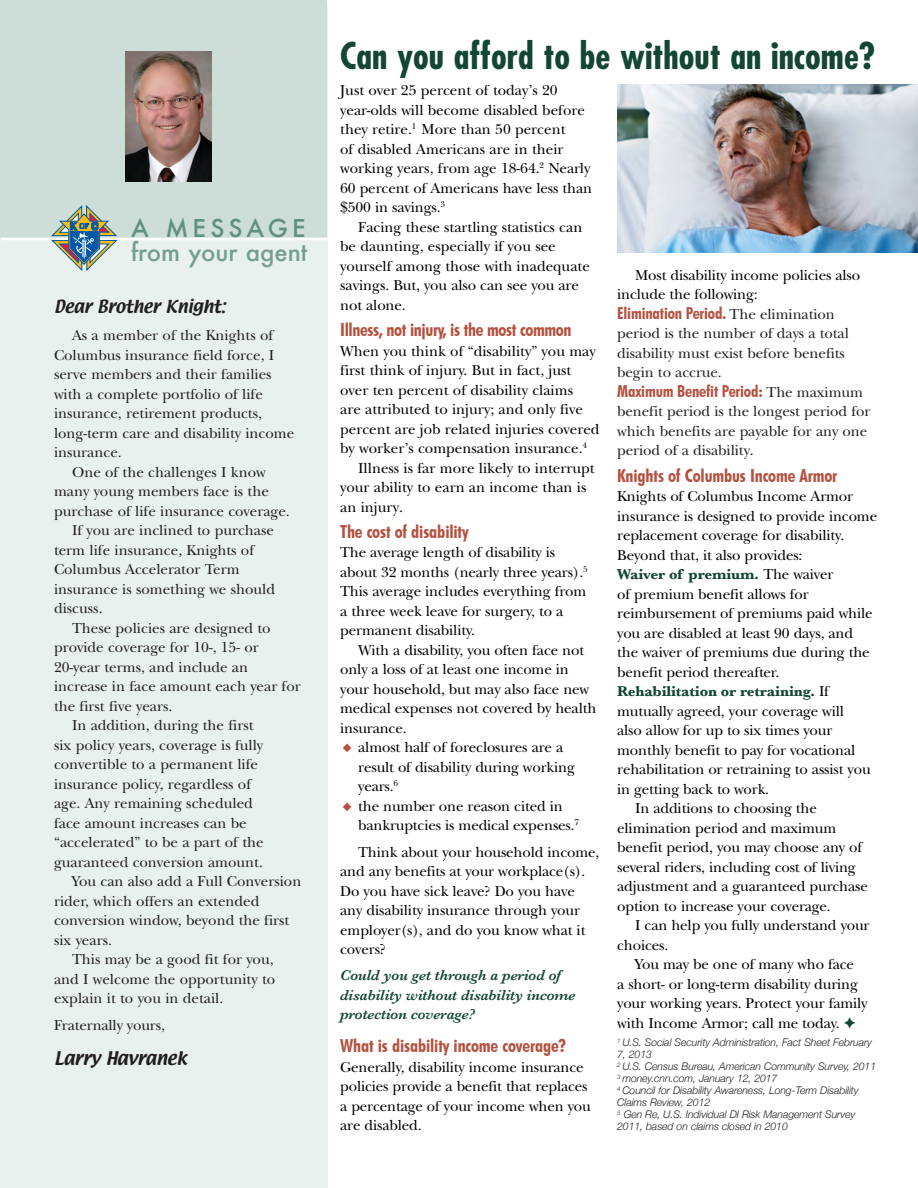
<style>
.page{position:relative;width:918px;height:1188px;background:#fff}
.page>*{position:absolute;margin:0;border:0;box-sizing:border-box;transform-origin:0 0}
.t1{font:700 condensed 36px "Futura";color:#144634}
.t2{font:500 24px "Futura";color:#769e90}
.t3{font:500 24px "Futura";letter-spacing:.175em;color:#619080}
.t4{font:700 condensed 18px "Futura BT";letter-spacing:-.01em;color:#b45240}
.t5{font:700 condensed 16.5px "Futura BT";letter-spacing:-.01em;color:#b45240}
.t6{font:16.5px "Textile";letter-spacing:-.01em;color:#231f20}
.t7{font:15.75px "Textile";letter-spacing:-.01em;color:#231f20}
.t8{font:15px/19.5px "New Baskerville";letter-spacing:-.01em;color:#000}
.t9{font:15px/19.5px "New Baskerville";color:#231f20}
.t10{font:italic 600 15px/19.5px "Baskerville";letter-spacing:-.01em;color:#144634}
.t11{font:700 15px "Baskerville";letter-spacing:-.01em;color:#144634}
.t12{font:italic 300 10.5px/12px "Helvetica Neue";letter-spacing:-.01em;color:#231f20}
.s1{color:#b45240}
.s2{font-family:"New Baskerville";font-weight:400;font-stretch:normal;font-size:15px;color:#231f20}
.s3{color:#000}
.s4{font-family:"New Baskerville";font-weight:400;color:#000}
.s5{color:#144634}
</style>
<div class="page">
<div style="left:0;top:8px;width:328px;height:1180px;background:#e8f1ee"></div>
<div style="left:0;top:0;width:327px;height:241px;background:#ccded7"></div>
<hr style="left:0;top:238px;width:329px;height:3px;background:#fff">
<svg style="left:49px;top:205px;width:68px;height:66px"></svg>
<img style="left:617px;top:84px;width:301px;height:169px">
<img style="left:125px;top:51px;width:87px;height:130px">
<h2 class="t3" style="left:131px;top:212px;width:176px">A MESSAGE</h2>
<h2 class="t2" style="left:131px;top:236px;width:178px">from your agent</h2>
<p class="t7" style="left:54px;top:295px;width:173px">Dear Brother Knight:</p>
<p class="t9" style="left:72px;top:326px;width:203px">As a member of the Knights of</p>
<p class="t9" style="left:54px;top:345px;width:222px">Columbus insurance field force, I</p>
<p class="t9" style="left:54px;top:365px;width:219px">serve members and their families</p>
<p class="t9" style="left:54px;top:384px;width:210px">with a complete portfolio of life</p>
<p class="t9" style="left:54px;top:404px;width:210px">insurance, retirement products,</p>
<p class="t9" style="left:54px;top:423px;width:242px">long-term care and disability income</p>
<p class="t9" style="left:54px;top:443px;width:69px">insurance.</p>
<p class="t9" style="left:72px;top:462px;width:195px">One of the challenges I know</p>
<p class="t9" style="left:54px;top:482px;width:216px">many young members face is the</p>
<p class="t9" style="left:54px;top:501px;width:237px">purchase of life insurance coverage.</p>
<p class="t9" style="left:72px;top:521px;width:204px">If you are inclined to purchase</p>
<p class="t9" style="left:54px;top:540px;width:202px">term life insurance, Knights of</p>
<p class="t9" style="left:54px;top:560px;width:187px">Columbus Accelerator Term</p>
<p class="t9" style="left:54px;top:579px;width:223px">insurance is something we should</p>
<p class="t9" style="left:54px;top:599px;width:50px">discuss.</p>
<p class="t9" style="left:72px;top:618px;width:200px">These policies are designed to</p>
<p class="t9" style="left:54px;top:638px;width:206px">provide coverage for 10-, 15- or</p>
<p class="t9" style="left:54px;top:657px;width:196px">20-year terms, and include an</p>
<p class="t9" style="left:54px;top:677px;width:248px">increase in face amount each year for</p>
<p class="t9" style="left:54px;top:696px;width:120px">the first five years.</p>
<p class="t9" style="left:72px;top:716px;width:183px">In addition, during the first</p>
<p class="t9" style="left:54px;top:735px;width:211px">six policy years, coverage is fully</p>
<p class="t9" style="left:54px;top:755px;width:206px">convertible to a permanent life</p>
<p class="t9" style="left:54px;top:774px;width:199px">insurance policy, regardless of</p>
<p class="t9" style="left:54px;top:794px;width:200px">age. Any remaining scheduled</p>
<p class="t9" style="left:54px;top:813px;width:194px">face amount increases can be</p>
<p class="t9" style="left:54px;top:833px;width:211px">“accelerated” to be a part of the</p>
<p class="t9" style="left:54px;top:852px;width:210px">guaranteed conversion amount.</p>
<p class="t9" style="left:72px;top:872px;width:231px">You can also add a Full Conversion</p>
<p class="t9" style="left:54px;top:891px;width:207px">rider, which offers an extended</p>
<p class="t9" style="left:54px;top:911px;width:237px">conversion window, beyond the first</p>
<p class="t9" style="left:54px;top:930px;width:59px">six years.</p>
<p class="t9" style="left:72px;top:950px;width:203px">This may be a good fit for you,</p>
<p class="t9" style="left:54px;top:969px;width:223px">and I welcome the opportunity to</p>
<p class="t9" style="left:54px;top:989px;width:171px">explain it to you in detail.</p>
<p class="t9" style="left:54px;top:1015px;width:112px">Fraternally yours,</p>
<p class="t6" style="left:54px;top:1046px;width:134px">Larry Havranek</p>
<h1 class="t1" style="left:340px;top:33px;width:537px">Can you afford to be without an income?</h1>
<p class="t8" style="left:340px;top:81px;width:254px">Just over 25 percent of today’s 20 year-olds will become disabled before they retire.<sup>1</sup> More than 50 percent<br>of disabled Americans are in their working years, from age 18-64.<sup>2</sup> Nearly 60 percent of Americans have less than $500 in savings.<sup>3</sup></p>
<p class="t8" style="left:340px;top:217px;width:251px;text-indent:18px">Facing these startling statistics can be daunting, especially if you see yourself among those with inadequate savings. But, you also can see you are not alone.</p>
<p class="t4" style="left:340px;top:319px;width:233px">Illness, not injury, is the most common</p>
<p class="t8" style="left:340px;top:341px;width:257px">When you think of “disability” you may</p>
<p class="t8" style="left:340px;top:361px;width:233px">first think of injury. But in fact, just</p>
<p class="t8" style="left:340px;top:380px;width:234px">over ten percent of disability claims</p>
<p class="t8" style="left:340px;top:400px;width:244px">are attributed to injury; and only five</p>
<p class="t8" style="left:340px;top:419px;width:261px">percent are job related injuries covered</p>
<p class="t8" style="left:340px;top:439px;width:248px">by worker’s compensation insurance.<sup>4</sup></p>
<p class="t8" style="left:358px;top:458px;width:238px">Illness is far more likely to interrupt</p>
<p class="t8" style="left:340px;top:478px;width:248px">your ability to earn an income than is</p>
<p class="t8" style="left:340px;top:497px;width:64px">an injury.</p>
<p class="t4" style="left:340px;top:521px;width:130px">The cost of disability</p>
<p class="t8" style="left:340px;top:543px;width:249px">The average length of disability is about 32 months (nearly three years).<sup>5<br></sup>This average includes everything from a three week leave for surgery, to a permanent disability.</p>
<p class="t8" style="left:340px;top:640px;width:258px;text-indent:18px">With a disability, you often face not only a loss of at least one income in your household, but may also face new medical expenses not covered by health insurance.</p>
<p class="t8" style="left:358px;top:738px;width:218px;text-indent:-16px"><span class="s1">◆</span> almost half of foreclosures are a result of disability during working years.<sup>6</sup></p>
<p class="t8" style="left:358px;top:796px;width:222px;text-indent:-16px"><span class="s1">◆</span> the number one reason cited in bankruptcies is medical expenses.<sup>7</sup></p>
<p class="t8" style="left:340px;top:842px;width:261px;text-indent:18px">Think about your household income, and any benefits at your workplace(s).<br>Do you have sick leave? Do you have any disability insurance through your employer(s), and do you know what it covers?</p>
<p class="t10" style="left:340px;top:966px;width:237px">Could you get through a period of disability without disability income protection coverage?</p>
<p class="t4" style="left:340px;top:1035px;width:228px">What is disability income coverage?</p>
<p class="t8" style="left:340px;top:1057px;width:252px">Generally, disability income insurance policies provide a benefit that replaces a percentage of your income when you are disabled.</p>
<p class="t8" style="left:617px;top:265px;width:244px;text-indent:18px">Most disability income policies also include the following:</p>
<p class="t5" style="left:617px;top:303px;width:219px">Elimination Period. <span class="s2">The elimination</span></p>
<p class="t9" style="left:617px;top:324px;width:233px">period is the number of days a total disability must exist before benefits begin to accrue.</p>
<p class="t5" style="left:617px;top:381px;width:247px">Maximum Benefit Period: <span class="s2">The maximum</span></p>
<p class="t9" style="left:617px;top:402px;width:255px">benefit period is the longest period for which benefits are payable for any one period of a disability<span class="s3">.</span></p>
<p class="t4" style="left:617px;top:464px;width:222px">Knights of Columbus Income Armor</p>
<p class="t8" style="left:617px;top:487px;width:261px">Knights of Columbus Income Armor insurance is designed to provide income replacement coverage for disability.<br>Beyond that, it also provides:</p>
<p class="t11" style="left:617px;top:565px;width:218px">Waiver of premium. <span class="s4">The waiver</span></p>
<p class="t8" style="left:617px;top:584px;width:257px">of premium benefit allows for reimbursement of premiums paid while you are disabled at least 90 days, and the waiver of premiums due during the benefit period thereafter.</p>
<p class="t11" style="left:617px;top:682px;width:213px">Rehabilitation or retraining. <span class="s4">If</span></p>
<p class="t8" style="left:617px;top:701px;width:228px">mutually agreed, your coverage will</p>
<p class="t8" style="left:617px;top:721px;width:217px">also allow for up to six times your</p>
<p class="t8" style="left:617px;top:740px;width:240px">monthly benefit to pay for vocational</p>
<p class="t8" style="left:617px;top:760px;width:255px">rehabilitation or retraining to assist you</p>
<p class="t8" style="left:617px;top:779px;width:154px">in getting back to work.</p>
<p class="t8" style="left:635px;top:799px;width:183px">In additions to choosing the</p>
<p class="t8" style="left:617px;top:818px;width:221px">elimination period and maximum</p>
<p class="t8" style="left:617px;top:838px;width:247px">benefit period, you may choose any of</p>
<p class="t8" style="left:617px;top:857px;width:240px">several riders, including cost of living</p>
<p class="t8" style="left:617px;top:877px;width:252px">adjustment and a guaranteed purchase</p>
<p class="t8" style="left:617px;top:896px;width:215px">option to increase your coverage.</p>
<p class="t8" style="left:635px;top:916px;width:236px">I can help you fully understand your</p>
<p class="t8" style="left:617px;top:935px;width:53px">choices.</p>
<p class="t8" style="left:635px;top:955px;width:220px">You may be one of many who face</p>
<p class="t8" style="left:617px;top:974px;width:242px">a short- or long-term disability during</p>
<p class="t8" style="left:617px;top:994px;width:252px">your working years. Protect your family</p>
<p class="t8" style="left:617px;top:1013px;width:240px">with Income Armor; call me today. <span class="s5">✦</span></p>
<p class="t12" style="left:617px;top:1036px;width:261px"><sup>1</sup> U.S. Social Security Administration, Fact Sheet February 7, 2013<br><sup>2</sup> U.S. Census Bureau, American Community Survey, 2011<br><sup>3</sup> money.cnn.com, January 12, 2017<br><sup>4</sup> Council for Disability Awareness, Long-Term Disability Claims Review, 2012<br><sup>5</sup> Gen Re, U.S. Individual DI Risk Management Survey 2011, based on claims closed in 2010</p>
</div>
